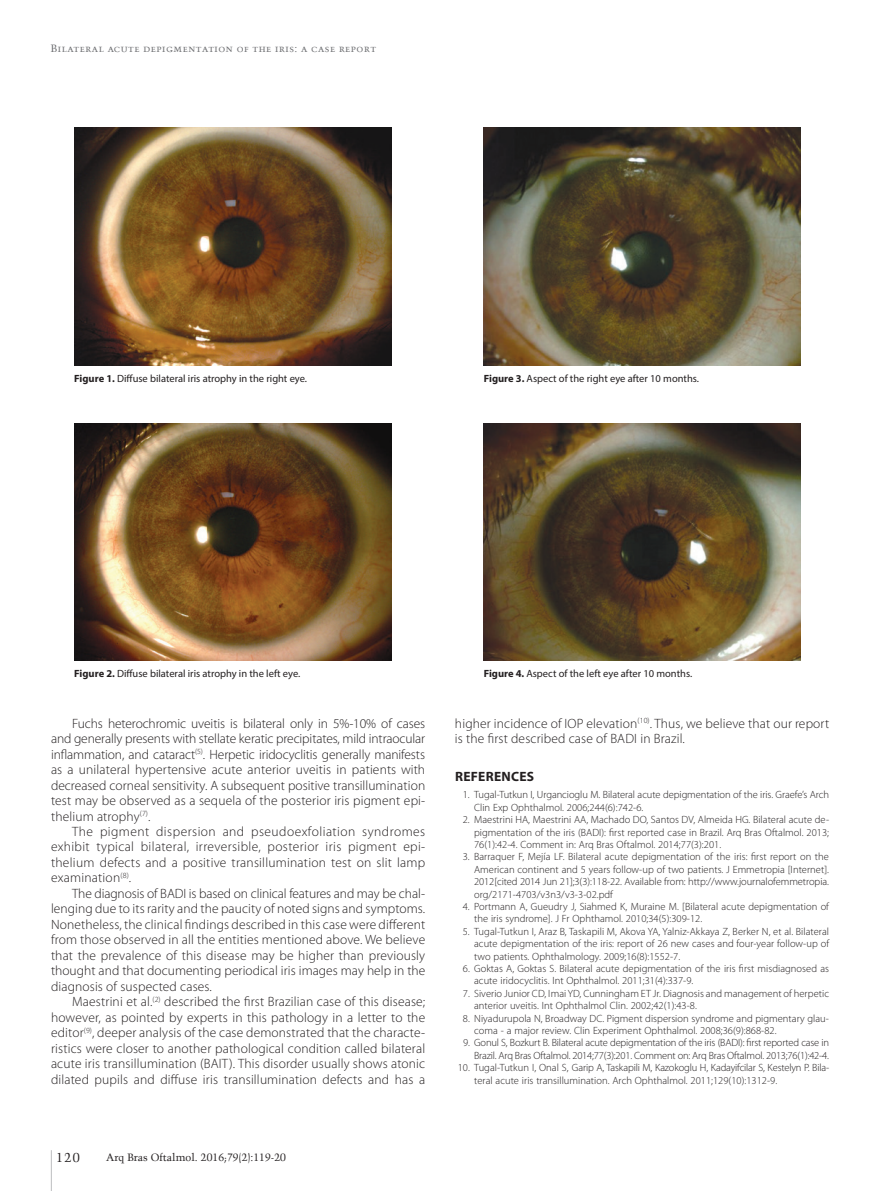
<style>
.page{position:relative;width:893px;height:1191px;background:#fff}
.page>*{position:absolute;margin:0;border:0;box-sizing:border-box;transform-origin:0 0}
.t1{font:300 13.5px/15.5px "Myriad Pro";letter-spacing:.01em;color:#231f20;text-align:justify}
.t2{font:700 13.5px "Myriad Pro";letter-spacing:.02em;color:#231f20}
.t3{font:12.75px "Trump Mediaeval LT Std";color:#231f20}
.t4{font:300 10.5px/12.5px "Myriad Pro";letter-spacing:.005em;color:#231f20}
.t5{font:10.5px "Myriad Pro";color:#231f20}
.t6{font:300 10.5px/12.5px "Myriad Pro";letter-spacing:-.015em;color:#231f20;text-align:right}
.t7{font:10.5px "Trump Mediaeval LT Std";letter-spacing:.04em;color:#6c6d70}
.t8{font:10.5px "Trump Mediaeval LT Std";color:#231f20}
.s1{font-weight:700}
</style>
<div class="page">
<hr style="left:51px;top:1150px;width:1px;height:41px;background:#bcbdc0">
<img style="left:74px;top:128px;width:317px;height:238px">
<img style="left:74px;top:423px;width:317px;height:237px">
<img style="left:484px;top:128px;width:317px;height:238px">
<img style="left:484px;top:423px;width:316px;height:238px">
<p class="t7" style="left:51px;top:42px;width:327px">Bilateral acute depigmentation of the iris: a case report</p>
<p class="t5" style="left:74px;top:372px;width:234px"><span class="s1">Figure 1.</span> Diffuse bilateral iris atrophy in the right eye.</p>
<p class="t5" style="left:484px;top:372px;width:217px"><span class="s1">Figure 3.</span> Aspect of the right eye after 10 months.</p>
<p class="t5" style="left:74px;top:667px;width:227px"><span class="s1">Figure 2.</span> Diffuse bilateral iris atrophy in the left eye.</p>
<p class="t1" style="left:51px;top:715px;width:376px;text-indent:21px">Fuchs heterochromic uveitis is bilateral only in 5%-10% of cases and generally presents with stellate keratic precipitates, mild intraocular inflammation, and cataract<sup>(5)</sup>. Herpetic iridocyclitis generally manifests as a unilateral hypertensive acute anterior uveitis in patients with decreased corneal sensitivity. A subsequent positive transillumination test may be observed as a sequela of the posterior iris pigment epi&shy;thelium atrophy<sup>(7)</sup>.</p>
<p class="t1" style="left:51px;top:824px;width:376px;text-indent:21px">The pigment dispersion and pseudoexfoliation syndromes exhibit typical bilateral, irreversible, posterior iris pigment epi&shy;thelium defects and a positive transillumination test on slit lamp examination<sup>(8)</sup>.</p>
<p class="t1" style="left:51px;top:886px;width:376px;text-indent:21px">The diagnosis of BADI is based on clinical features and may be chal&shy;lenging due to its rarity and the paucity of noted signs and symptoms.<br>Nonetheless, the clinical findings described in this case were different from those observed in all the entities mentioned above. We believe that the prevalence of this disease may be higher than previously thought and that documenting periodical iris images may help in the diagnosis of suspected cases.</p>
<p class="t1" style="left:51px;top:994px;width:376px;text-indent:21px">Maestrini et al.<sup>(2)</sup> described the first Brazilian case of this disease; however, as pointed by experts in this pathology in a letter to the editor<sup>(9)</sup>, deeper analysis of the case demonstrated that the characte&shy;ristics were closer to another pathological condition called bilateral acute iris transillumination (BAIT). This disorder usually shows atonic dilated pupils and diffuse iris transillumination defects and has a</p>
<p class="t3" style="left:56px;top:1149px;width:25px">120</p>
<p class="t8" style="left:106px;top:1151px;width:181px">Arq Bras Oftalmol. 2016;79(2):119-20</p>
<p class="t5" style="left:484px;top:667px;width:210px"><span class="s1">Figure 4.</span> Aspect of the left eye after 10 months.</p>
<p class="t1" style="left:455px;top:716px;width:376px;line-height:15px">higher incidence of IOP elevation<sup>(10)</sup>. Thus, we believe that our report is the first described case of BADI in Brazil.</p>
<p class="t2" style="left:455px;top:768px;width:81px">REFERENCES</p>
<p class="t4" style="left:474px;top:789px;width:356px;text-indent:-11px">1. Tugal-Tutkun I, Urgancioglu M. Bilateral acute depigmentation of the iris. Graefe’s Arch<br>Clin Exp Ophthalmol. 2006;244(6):742-6.</p>
<p class="t4" style="left:474px;top:813px;width:356px;text-align:justify;text-indent:-11px">2. Maestrini HA, Maestrini AA, Machado DO, Santos DV, Almeida HG. Bilateral acute de&shy;pigmentation of the iris (BADI): first reported case in Brazil. Arq Bras Oftalmol. 2013; 76(1):42-4. Comment in: Arq Bras Oftalmol. 2014;77(3):201.</p>
<p class="t4" style="left:474px;top:851px;width:356px;text-align:justify;text-indent:-11px">3. Barraquer F, Mejía LF. Bilateral acute depigmentation of the iris: first report on the American continent and 5 years follow-up of two patients. J Emmetropia [Internet].<br>2012[cited 2014 Jun 21];3(3):118-22. Available from: http://www.journalofemmetropia. org/2171-4703/v3n3/v3-3-02.pdf</p>
<p class="t4" style="left:474px;top:900px;width:356px;text-indent:-11px">4. Portmann A, Gueudry J, Siahmed K, Muraine M. [Bilateral acute depigmentation of the iris syndrome]. J Fr Ophthamol. 2010;34(5):309-12.</p>
<p class="t4" style="left:474px;top:925px;width:356px;text-align:justify;text-indent:-11px">5. Tugal-Tutkun I, Araz B, Taskapili M, Akova YA, Yalniz-Akkaya Z, Berker N, et al. Bilateral acute depigmentation of the iris: report of 26 new cases and four-year follow-up of two patients. Ophthalmology. 2009;16(8):1552-7.</p>
<p class="t4" style="left:474px;top:962px;width:356px;text-indent:-11px">6. Goktas A, Goktas S. Bilateral acute depigmentation of the iris first misdiagnosed as acute iridocyclitis. Int Ophthalmol. 2011;31(4):337-9.</p>
<p class="t4" style="left:474px;top:987px;width:356px;text-indent:-11px">7. Siverio Junior CD, Imai YD, Cunningham ET Jr. Diagnosis and management of herpetic anterior uveitis. Int Ophthalmol Clin. 2002;42(1):43-8.</p>
<p class="t4" style="left:474px;top:1012px;width:356px;text-indent:-11px">8. Niyadurupola N, Broadway DC. Pigment dispersion syndrome and pigmentary glau&shy;coma - a major review. Clin Experiment Ophthalmol. 2008;36(9):868-82.</p>
<p class="t6" style="left:463px;top:1036px;width:367px">9. Gonul S, Bozkurt B. Bilateral acute depigmentation of the iris (BADI): first reported case in<br>Brazil. Arq Bras Oftalmol. 2014;77(3):201. Comment on: Arq Bras Oftalmol. 2013;76(1):42-4.</p>
<p class="t4" style="left:474px;top:1061px;width:356px;text-indent:-16px">10. Tugal-Tutkun I, Onal S, Garip A, Taskapili M, Kazokoglu H, Kadayifcilar S, Kestelyn P. Bila&shy;teral acute iris transillumination. Arch Ophthalmol. 2011;129(10):1312-9.</p>
</div>
